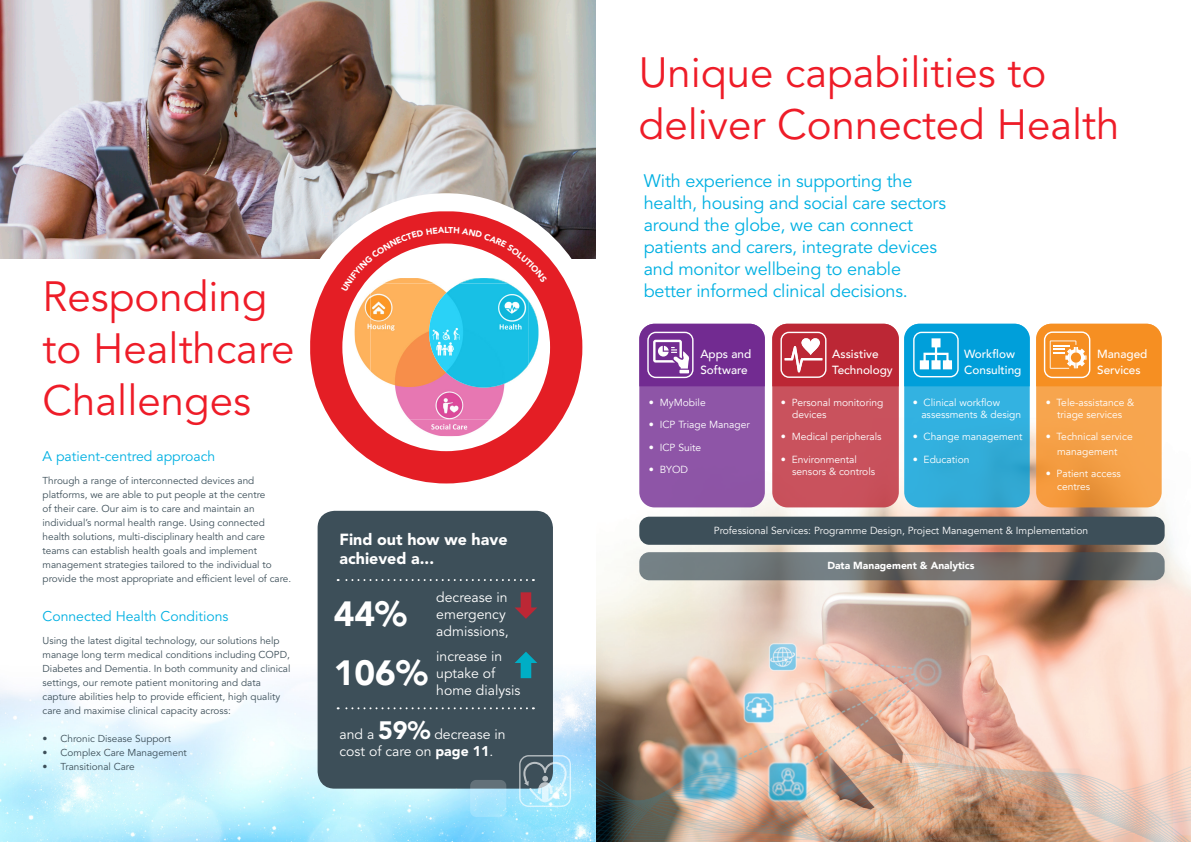
<style>
.page{position:relative;width:1191px;height:842px;background:#fff}
.page>*{position:absolute;margin:0;border:0;box-sizing:border-box;transform-origin:0 0}
.t1{font:42px/52px "Avenir LT Std";color:#ee1c28}
.t2{font:900 35px "Avenir";color:#fff}
.t3{font:18px/22px "Avenir LT Std";letter-spacing:-.01em;color:#01b0e2}
.t4{font:900 16px/19px "Avenir LT Std";color:#fff}
.t5{font:14px/17px "Avenir LT Std";color:#fff}
.t6{font:14px "Avenir LT Std";color:#01b0e2}
.t7{font:500 11.8px/16.4px "Avenir";color:#fff}
.t8{font:10.3px/12.3px "Avenir";color:#fff}
.t9{font:900 10.3px "Avenir";color:#fff}
.t10{font:10px/14px "Avenir LT Std";color:#3d4f59}
.s1{font-weight:900;font-size:25px}
.s2{font-weight:900}
</style>
<div class="page">
<img style="left:595px;top:323px;width:596px;height:411px">
<svg style="left:760px;top:733px;width:33px;height:34px"></svg>
<svg style="left:938px;top:732px;width:49px;height:50px"></svg>
<svg style="left:595px;top:734px;width:596px;height:9px;background:#d4ac99"></svg>
<img style="left:595px;top:743px;width:596px;height:99px">
<img style="left:0;top:0;width:595px;height:259px">
<div style="left:292px;top:193px;width:307px;height:307px;background:#fff;border-radius:50%"></div>
<img style="left:1px;top:483px;width:594px;height:359px">
<div style="left:55px;top:585px;width:32px;height:32px;background:#fff;border-radius:5px"></div>
<svg style="left:310px;top:211px;width:272px;height:272px"></svg>
<img style="left:528px;top:292px;width:10px;height:73px">
<img style="left:429px;top:292px;width:99px;height:95px">
<div style="left:639px;top:324px;width:126px;height:183px;background:#8e55a7;border-radius:15px"></div>
<svg style="left:639px;top:324px;width:126px;height:62px;background:#80409c"></svg>
<div style="left:772px;top:324px;width:126px;height:183px;background:#c9525d;border-radius:15px"></div>
<svg style="left:772px;top:324px;width:126px;height:62px;background:#c23a47"></svg>
<div style="left:904px;top:324px;width:125px;height:183px;background:linear-gradient(to right,#32b1e0,#31aad6);border-radius:15px"></div>
<svg style="left:1036px;top:324px;width:125px;height:183px;background:#f4a047"></svg>
<svg style="left:904px;top:324px;width:125px;height:62px;background:#18a8dd"></svg>
<svg style="left:1036px;top:324px;width:125px;height:62px;background:#f69835"></svg>
<div style="left:639px;top:517px;width:525px;height:28px;background:#3d4f59;border-radius:10px"></div>
<svg style="left:639px;top:552px;width:525px;height:28px;background:#6d7171"></svg>
<div style="left:317px;top:511px;width:236px;height:278px;background:#3d4f59;border-radius:17px"></div>
<svg style="left:470px;top:780px;width:36px;height:37px"></svg>
<svg style="left:519px;top:755px;width:52px;height:52px"></svg>
<svg style="left:338px;top:579px;width:189px;height:2px"></svg>
<svg style="left:338px;top:707px;width:189px;height:2px"></svg>
<svg style="left:515px;top:652px;width:22px;height:26px"></svg>
<svg style="left:515px;top:592px;width:22px;height:27px"></svg>
<svg style="left:341px;top:227px;width:206px;height:65px"></svg>
<p class="t1" style="left:43px;top:272px;width:253px">Responding to Healthcare<br>Challenges</p>
<p class="t6" style="left:43px;top:448px;width:174px">A patient-centred approach</p>
<p class="t10" style="left:43px;top:474px;width:250px">Through a range of interconnected devices and platforms, we are able to put people at the centre<br>of their care. Our aim is to care and maintain an individual’s normal health range. Using connected health solutions, multi-disciplinary health and care teams can establish health goals and implement management strategies tailored to the individual to provide the most appropriate and efficient level of care.</p>
<p class="t6" style="left:43px;top:608px;width:187px">Connected Health Conditions</p>
<p class="t10" style="left:43px;top:634px;width:249px">Using the latest digital technology, our solutions help manage long term medical conditions including COPD, Diabetes and Dementia. In both community and clinical settings, our remote patient monitoring and data capture abilities help to provide efficient, high quality care and maximise clinical capacity across:</p>
<p class="t10" style="left:43px;top:732px;width:130px">• Chronic Disease Support</p>
<p class="t10" style="left:43px;top:746px;width:146px">• Complex Care Management</p>
<p class="t10" style="left:43px;top:760px;width:94px">• Transitional Care</p>
<p class="t4" style="left:339px;top:530px;width:169px">Find out how we have achieved a...</p>
<p class="t2" style="left:334px;top:584px;width:75px">44%</p>
<p class="t2" style="left:334px;top:643px;width:95px">106%</p>
<p class="t5" style="left:436px;top:589px;width:74px">decrease in emergency admissions,</p>
<p class="t5" style="left:436px;top:648px;width:86px">increase in uptake of home dialysis</p>
<p class="t5" style="left:339px;top:726px;width:168px">and a <span class="s1">59%</span> decrease in cost of care on <span class="s2">page 11</span>.</p>
<p class="t1" style="left:639px;top:48px;width:482px">Unique capabilities to deliver Connected Health</p>
<p class="t3" style="left:643px;top:170px;width:304px">With experience in supporting the health, housing and social care sectors around the globe, we can connect patients and carers, integrate devices and monitor wellbeing to enable better informed clinical decisions.</p>
<p class="t7" style="left:964px;top:345px;width:59px">Workflow<br>Consulting</p>
<p class="t8" style="left:921px;top:396px;width:101px;text-indent:-9px">• Clinical workflow assessments &amp; design</p>
<p class="t8" style="left:912px;top:431px;width:111px">• Change management</p>
<p class="t8" style="left:912px;top:453px;width:58px">• Education</p>
<p class="t7" style="left:700px;top:345px;width:52px">Apps and<br>Software</p>
<p class="t8" style="left:649px;top:396px;width:58px">• MyMobile</p>
<p class="t8" style="left:649px;top:419px;width:102px">• ICP Triage Manager</p>
<p class="t8" style="left:649px;top:441px;width:54px">• ICP Suite</p>
<p class="t8" style="left:649px;top:464px;width:41px">• BYOD</p>
<p class="t7" style="left:1097px;top:345px;width:52px">Managed<br>Services</p>
<p class="t8" style="left:1045px;top:396px;width:90px;text-align:center">• Tele-assistance &amp; triage services</p>
<p class="t8" style="left:1045px;top:430px;width:88px;line-height:14.4px;text-align:center">• Technical service management</p>
<p class="t8" style="left:1057px;top:468px;width:65px;text-indent:-11px">• Patient access centres</p>
<p class="t8" style="left:714px;top:524px;width:376px">Professional Services: Programme Design, Project Management &amp; Implementation</p>
<p class="t9" style="left:827px;top:557px;width:149px">Data Management &amp; Analytics</p>
<p class="t7" style="left:832px;top:345px;width:62px">Assistive<br>Technology</p>
<p class="t8" style="left:792px;top:396px;width:93px;text-indent:-11px">• Personal monitoring devices</p>
<p class="t8" style="left:781px;top:431px;width:102px">• Medical peripherals</p>
<p class="t8" style="left:792px;top:453px;width:84px;text-indent:-11px">• Environmental sensors &amp; controls</p>
</div>
